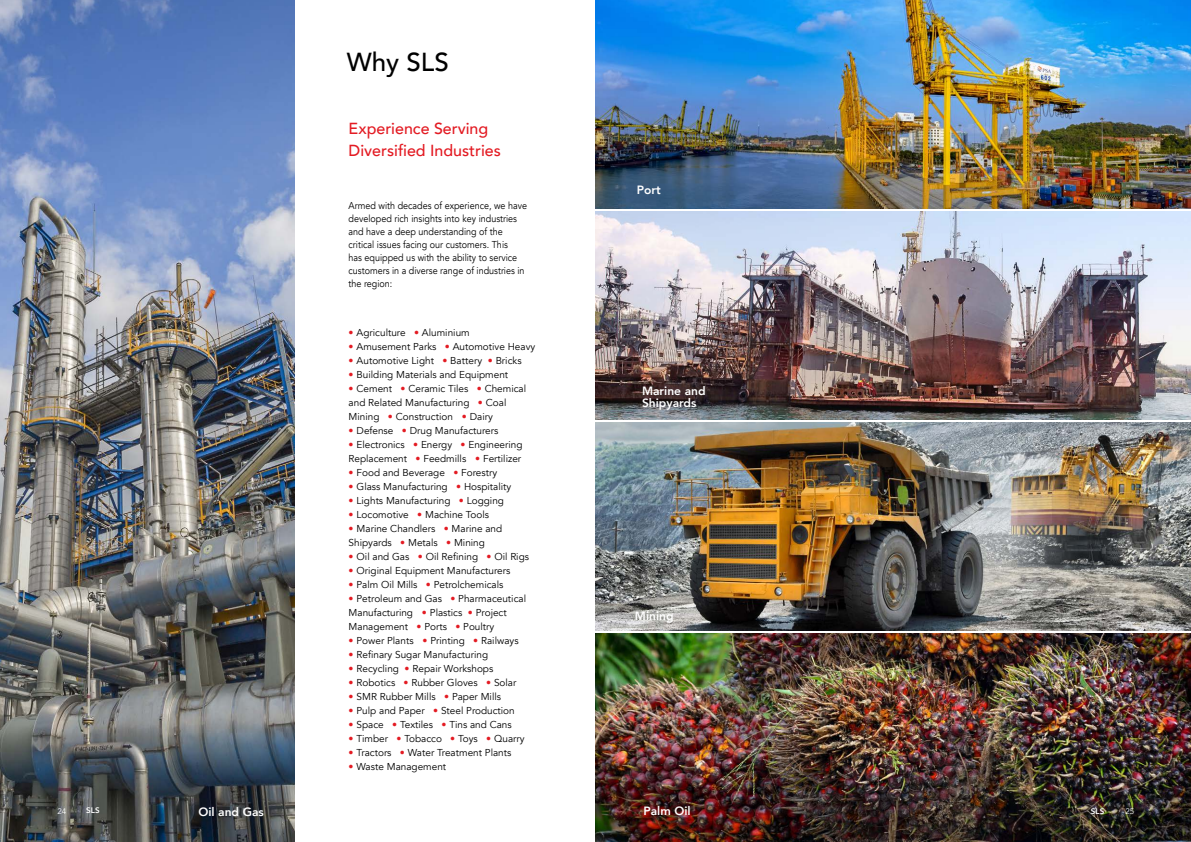
<style>
.page{position:relative;width:1191px;height:842px;background:#fff}
.page>*{position:absolute;margin:0;border:0;box-sizing:border-box;transform-origin:0 0}
.t1{font:500 26px "Avenir";color:#000}
.t2{font:500 16px/22px "Avenir";color:#e31b23}
.t3{font:800 12px/12px "Avenir";color:#fff}
.t4{font:10px/14px "Avenir";color:#000}
.t5{font:10px/13px "Avenir";color:#000;scale:.9 1}
.t6{font:800 8px "Avenir";color:#fff}
.t7{font:8px "Avenir";color:#fff}
.s1{font-weight:900;color:#e31b23}
</style>
<div class="page">
<img style="left:0;top:0;width:295px;height:842px">
<img style="left:595px;top:0;width:596px;height:208px">
<img style="left:595px;top:211px;width:596px;height:209px">
<img style="left:595px;top:422px;width:596px;height:209px">
<img style="left:595px;top:634px;width:595px;height:208px">
<p class="t1" style="left:347px;top:39px;width:104px">Why SLS</p>
<p class="t2" style="left:348px;top:116px;width:154px">Experience Serving<br>Diversified Industries</p>
<p class="t5" style="left:348px;top:199px;width:200px">Armed with decades of experience, we have developed rich insights into key industries and have a deep understanding of the critical issues facing our customers. This<br>has equipped us with the ability to service customers in a diverse range of industries in the region:</p>
<p class="t4" style="left:348px;top:326px;width:123px"><span class="s1">•</span> Agriculture <span class="s1">•</span> Aluminium</p>
<p class="t4" style="left:348px;top:340px;width:188px"><span class="s1">•</span> Amusement Parks <span class="s1">•</span> Automotive Heavy</p>
<p class="t4" style="left:348px;top:354px;width:174px"><span class="s1">•</span> Automotive Light <span class="s1">•</span> Battery <span class="s1">•</span> Bricks</p>
<p class="t4" style="left:348px;top:368px;width:161px"><span class="s1">•</span> Building Materials and Equipment</p>
<p class="t4" style="left:348px;top:382px;width:179px"><span class="s1">•</span> Cement <span class="s1">•</span> Ceramic Tiles <span class="s1">•</span> Chemical and Related Manufacturing <span class="s1">•</span> Coal<br>Mining <span class="s1">•</span> Construction <span class="s1">•</span> Dairy</p>
<p class="t4" style="left:348px;top:424px;width:151px"><span class="s1">•</span> Defense <span class="s1">•</span> Drug Manufacturers</p>
<p class="t4" style="left:348px;top:438px;width:175px"><span class="s1">•</span> Electronics <span class="s1">•</span> Energy <span class="s1">•</span> Engineering<br>Replacement <span class="s1">•</span> Feedmills <span class="s1">•</span> Fertilizer</p>
<p class="t4" style="left:348px;top:466px;width:150px"><span class="s1">•</span> Food and Beverage <span class="s1">•</span> Forestry</p>
<p class="t4" style="left:348px;top:480px;width:164px"><span class="s1">•</span> Glass Manufacturing <span class="s1">•</span> Hospitality</p>
<p class="t4" style="left:348px;top:494px;width:157px"><span class="s1">•</span> Lights Manufacturing <span class="s1">•</span> Logging</p>
<p class="t4" style="left:348px;top:508px;width:142px"><span class="s1">•</span> Locomotive <span class="s1">•</span> Machine Tools</p>
<p class="t4" style="left:348px;top:522px;width:155px"><span class="s1">•</span> Marine Chandlers <span class="s1">•</span> Marine and<br>Shipyards <span class="s1">•</span> Metals <span class="s1">•</span> Mining</p>
<p class="t4" style="left:348px;top:550px;width:182px"><span class="s1">•</span> Oil and Gas <span class="s1">•</span> Oil Refining <span class="s1">•</span> Oil Rigs</p>
<p class="t4" style="left:348px;top:564px;width:163px"><span class="s1">•</span> Original Equipment Manufacturers</p>
<p class="t4" style="left:348px;top:578px;width:156px"><span class="s1">•</span> Palm Oil Mills <span class="s1">•</span> Petrolchemicals</p>
<p class="t4" style="left:348px;top:592px;width:179px"><span class="s1">•</span> Petroleum and Gas <span class="s1">•</span> Pharmaceutical<br>Manufacturing <span class="s1">•</span> Plastics <span class="s1">•</span> Project<br>Management <span class="s1">•</span> Ports <span class="s1">•</span> Poultry</p>
<p class="t4" style="left:348px;top:634px;width:171px"><span class="s1">•</span> Power Plants <span class="s1">•</span> Printing <span class="s1">•</span> Railways</p>
<p class="t4" style="left:348px;top:648px;width:141px"><span class="s1">•</span> Refinary Sugar Manufacturing</p>
<p class="t4" style="left:348px;top:662px;width:146px"><span class="s1">•</span> Recycling <span class="s1">•</span> Repair Workshops</p>
<p class="t4" style="left:348px;top:676px;width:169px"><span class="s1">•</span> Robotics <span class="s1">•</span> Rubber Gloves <span class="s1">•</span> Solar</p>
<p class="t4" style="left:348px;top:690px;width:154px"><span class="s1">•</span> SMR Rubber Mills <span class="s1">•</span> Paper Mills</p>
<p class="t4" style="left:348px;top:704px;width:168px"><span class="s1">•</span> Pulp and Paper <span class="s1">•</span> Steel Production</p>
<p class="t4" style="left:348px;top:718px;width:165px"><span class="s1">•</span> Space <span class="s1">•</span> Textiles <span class="s1">•</span> Tins and Cans</p>
<p class="t4" style="left:348px;top:732px;width:178px"><span class="s1">•</span> Timber <span class="s1">•</span> Tobacco <span class="s1">•</span> Toys <span class="s1">•</span> Quarry</p>
<p class="t4" style="left:348px;top:746px;width:164px"><span class="s1">•</span> Tractors <span class="s1">•</span> Water Treatment Plants</p>
<p class="t4" style="left:348px;top:760px;width:99px"><span class="s1">•</span> Waste Management</p>
<p class="t3" style="left:637px;top:184px;width:25px">Port</p>
<p class="t3" style="left:642px;top:385px;width:65px">Marine and<br>Shipyards</p>
<p class="t3" style="left:635px;top:610px;width:40px">Mining</p>
<p class="t3" style="left:643px;top:805px;width:49px">Palm Oil</p>
<p class="t3" style="left:198px;top:806px;width:67px">Oil and Gas</p>
<p class="t7" style="left:57px;top:806px;width:10px">24</p>
<p class="t6" style="left:86px;top:804px;width:15px">SLS</p>
<p class="t6" style="left:1091px;top:805px;width:15px">SLS</p>
<p class="t7" style="left:1125px;top:806px;width:10px">25</p>
</div>
